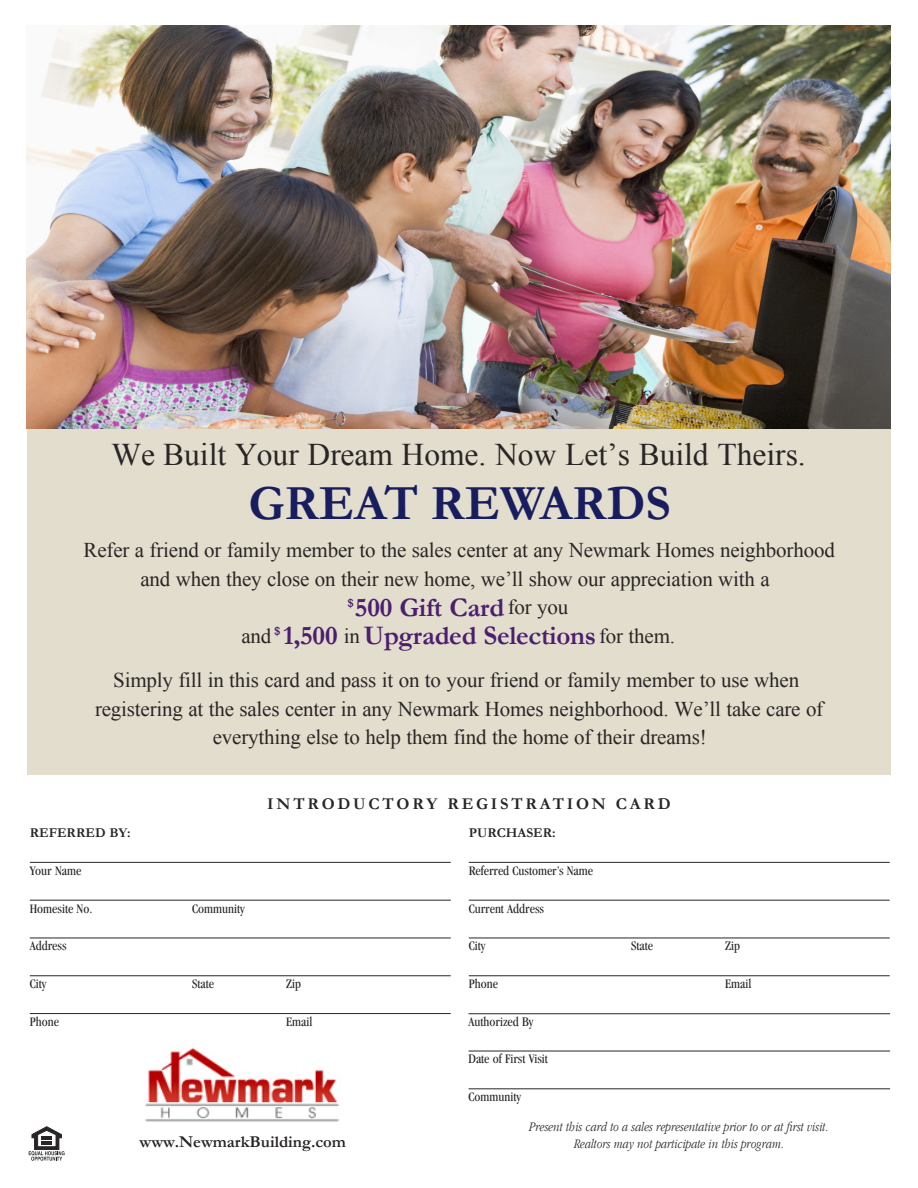
<style>
.page{position:relative;width:918px;height:1188px;background:#fff}
.page>*{position:absolute;margin:0;border:0;box-sizing:border-box;transform-origin:0 0}
.t1{font:700 49.5px "Garamond";color:#181d5f}
.t2{font:31.5px "Times New Roman";color:#292526}
.t3{font:700 27px "Garamond";letter-spacing:-.01em;color:#4b1e6e}
.t4{font:21px/28.5px "Times New Roman";letter-spacing:-.01em;color:#292526;text-align:center}
.t5{font:700 16.65px "Garamond";color:#292526}
.t6{font:700 16.5px "Garamond";letter-spacing:.17em;color:#292526}
.t7{font:condensed 13.5px "Garamond";color:#292526}
.t8{font:italic 300 13.5px/16.2px "Garamond";color:#292526;text-align:center;scale:.8 1}
.t9{font:700 13.5px "Garamond";color:#292526}
.t10{font:700 13.5px "Garamond";color:#4b1e6e}
.s1{font-family:"Times New Roman";font-weight:400;font-size:21px;color:#292526}
</style>
<div class="page">
<div style="left:27px;top:27px;width:864px;height:748px;background:#e3ddcd"></div>
<hr style="left:30px;top:862px;width:421px;height:1px;background:#292526">
<hr style="left:30px;top:900px;width:421px;height:1px;background:#292526">
<hr style="left:30px;top:938px;width:421px;height:1px;background:#292526">
<hr style="left:30px;top:975px;width:421px;height:1px;background:#292526">
<hr style="left:30px;top:1013px;width:421px;height:1px;background:#292526">
<hr style="left:469px;top:862px;width:421px;height:1px;background:#292526">
<hr style="left:469px;top:900px;width:421px;height:1px;background:#292526">
<hr style="left:469px;top:938px;width:421px;height:1px;background:#292526">
<hr style="left:469px;top:975px;width:421px;height:1px;background:#292526">
<hr style="left:469px;top:1013px;width:421px;height:1px;background:#292526">
<hr style="left:469px;top:1051px;width:421px;height:1px;background:#292526">
<hr style="left:469px;top:1088px;width:421px;height:1px;background:#292526">
<svg style="left:29px;top:1126px;width:36px;height:35px"></svg>
<img style="left:27px;top:26px;width:863px;height:403px">
<img style="left:145px;top:1047px;width:194px;height:75px">
<h2 class="t2" style="left:112px;top:433px;width:696px">We Built Your Dream Home. Now Let’s Build Theirs.</h2>
<h1 class="t1" style="left:249px;top:470px;width:424px">GREAT REWARDS</h1>
<p class="t4" style="left:84px;top:536px;width:753px">Refer a friend or family member to the sales center at any Newmark Homes neighborhood and when they close on their new home, we’ll show our appreciation with a</p>
<p class="t3" style="left:348px;top:589px;width:222px"><sup>$</sup> 500 Gift Card <span class="s1">for you</span></p>
<p class="t10" style="left:274px;top:622px;width:8px">$</p>
<p class="t3" style="left:241px;top:617px;width:435px"><span class="s1">and</span> 1,500 <span class="s1">in</span> Upgraded Selections <span class="s1">for them.</span></p>
<p class="t4" style="left:95px;top:666px;width:730px">Simply fill in this card and pass it on to your friend or family member to use when registering at the sales center in any Newmark Homes neighborhood. We’ll take care of everything else to help them find the home of their dreams!</p>
<p class="t6" style="left:267px;top:793px;width:405px">INTRODUCTORY REGISTRATION CARD</p>
<p class="t9" style="left:30px;top:823px;width:102px">REFERRED BY:</p>
<p class="t7" style="left:30px;top:863px;width:53px">Your Name</p>
<p class="t7" style="left:30px;top:901px;width:64px">Homesite No.</p>
<p class="t7" style="left:192px;top:901px;width:54px">Community</p>
<p class="t7" style="left:30px;top:939px;width:38px">Address</p>
<p class="t7" style="left:30px;top:976px;width:18px">City</p>
<p class="t7" style="left:192px;top:976px;width:23px">State</p>
<p class="t7" style="left:286px;top:976px;width:16px">Zip</p>
<p class="t7" style="left:30px;top:1014px;width:31px">Phone</p>
<p class="t7" style="left:286px;top:1014px;width:28px">Email</p>
<p class="t5" style="left:140px;top:1131px;width:208px">www.NewmarkBuilding.com</p>
<p class="t9" style="left:469px;top:823px;width:89px">PURCHASER:</p>
<p class="t7" style="left:469px;top:863px;width:126px">Referred Customer’s Name</p>
<p class="t7" style="left:469px;top:901px;width:77px">Current Address</p>
<p class="t7" style="left:469px;top:939px;width:18px">City</p>
<p class="t7" style="left:631px;top:939px;width:23px">State</p>
<p class="t7" style="left:725px;top:939px;width:16px">Zip</p>
<p class="t7" style="left:469px;top:976px;width:31px">Phone</p>
<p class="t7" style="left:725px;top:976px;width:28px">Email</p>
<p class="t7" style="left:469px;top:1014px;width:66px">Authorized By</p>
<p class="t7" style="left:469px;top:1052px;width:81px">Date of First Visit</p>
<p class="t7" style="left:469px;top:1089px;width:54px">Community</p>
<p class="t8" style="left:529px;top:1119px;width:376px">Present this card to a sales representative prior to or at first visit.<br>Realtors may not participate in this program.</p>
</div>
